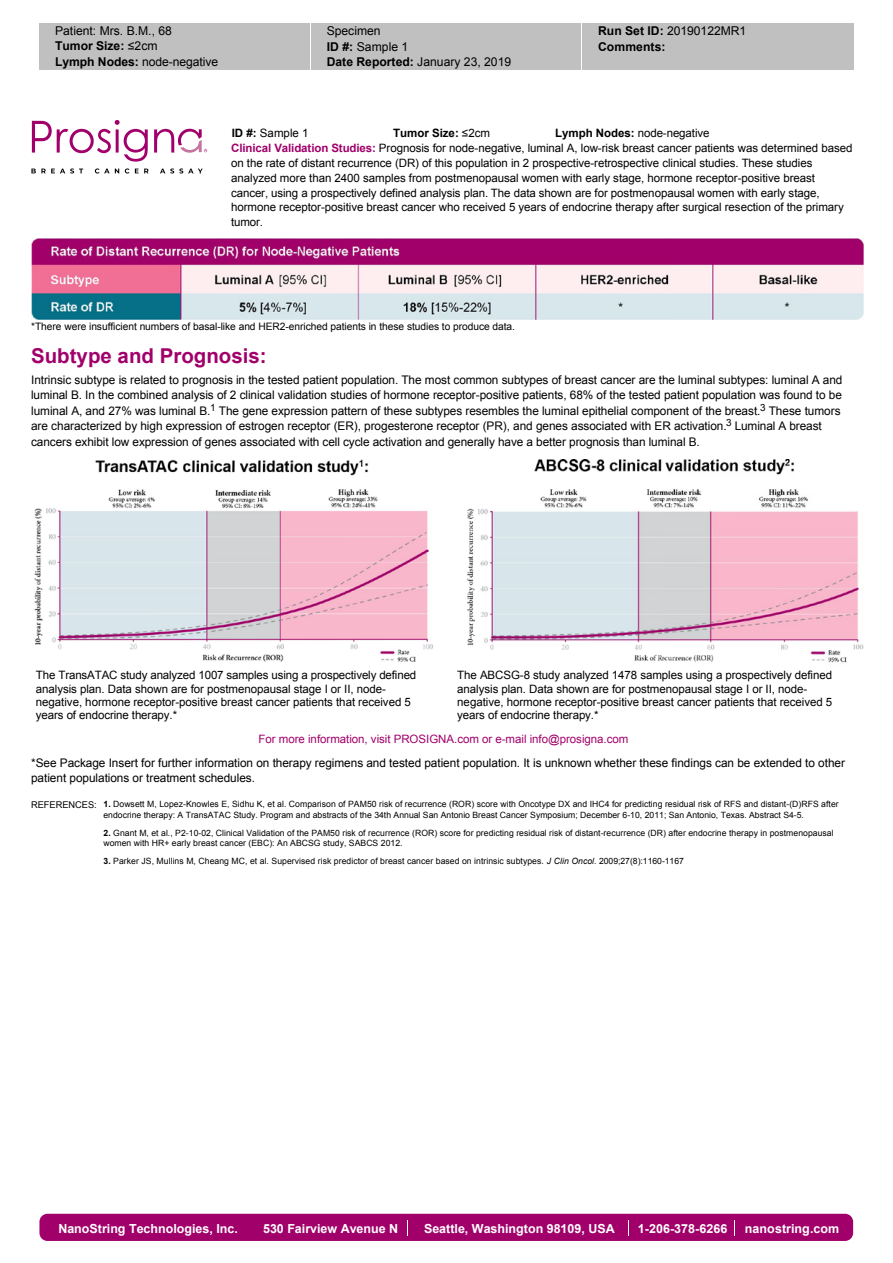
<style>
.page{position:relative;width:893px;height:1263px;background:#fff}
.page>*{position:absolute;margin:0;border:0;box-sizing:border-box;transform-origin:0 0}
.t1{font:700 20.55px "Arial";color:#a1006b}
.t2{font:700 12.45px "Arial";color:#fff}
.t3{font:12.15px/15.5px "Arial";letter-spacing:-.005em;color:#000}
.t4{font:700 12.15px "Arial";letter-spacing:.005em;color:#000}
.t5{font:11.85px/15.3px "Arial";letter-spacing:-.005em;color:#000}
.t6{font:11.55px/14.9px "Arial";letter-spacing:-.005em;color:#000}
.t7{font:11.55px "Arial";letter-spacing:-.005em;color:#a1006b}
.t8{font:700 11.55px "Arial";color:#000}
.t9{font:10.2px "Arial";letter-spacing:-.005em;color:#000}
.t10{font:8.7px/10.9px "Arial";letter-spacing:.005em;color:#000}
.s1{font-weight:700}
.s2{font-weight:400}
.s3{font-weight:700;color:#a1006b}
.s4{font-size:9.3px}
.s5{font-style:italic}
</style>
<div class="page">
<div style="left:39px;top:23px;width:814px;height:47px;background:#c0c0c0"></div>
<hr style="left:581px;top:39px;width:1px;height:31px;background:#fff">
<svg style="left:581px;top:23px;width:1px;height:16px"></svg>
<svg style="left:310px;top:23px;width:1px;height:47px"></svg>
<img style="left:31px;top:238px;width:832px;height:81px">
<img style="left:34px;top:460px;width:829px;height:203px">
<div style="left:39px;top:1214px;width:814px;height:27px;background:#a1006b;border-radius:8px"></div>
<svg style="left:628px;top:1221px;width:1px;height:15px"></svg>
<svg style="left:32px;top:120px;width:116px;height:42px"></svg>
<svg style="left:31px;top:168px;width:52px;height:5px"></svg>
<svg style="left:95px;top:168px;width:24px;height:5px"></svg>
<svg style="left:125px;top:168px;width:4px;height:5px"></svg>
<svg style="left:135px;top:169px;width:13px;height:4px"></svg>
<svg style="left:160px;top:168px;width:43px;height:5px"></svg>
<svg style="left:154px;top:129px;width:53px;height:24px"></svg>
<p class="t3" style="left:55px;top:23px;width:165px">Patient: Mrs. B.M., 68<br><span class="s1">Tumor Size:</span> ≤2cm<br><span class="s1">Lymph Nodes:</span> node-negative</p>
<p class="t3" style="left:327px;top:23px;width:55px">Specimen</p>
<p class="t3" style="left:598px;top:23px;width:150px"><span class="s1">Run Set ID:</span> 20190122MR1</p>
<p class="t3" style="left:327px;top:39px;width:83px"><span class="s1">ID #:</span> Sample 1</p>
<p class="t4" style="left:598px;top:38px;width:69px">Comments:</p>
<p class="t3" style="left:327px;top:54px;width:186px"><span class="s1">Date Reported:</span> January 23, 2019</p>
<p class="t6" style="left:232px;top:126px;width:78px"><span class="s1">ID #:</span> Sample 1</p>
<p class="t8" style="left:393px;top:125px;width:99px">Tumor Size: <span class="s2">≤2cm</span></p>
<p class="t6" style="left:231px;top:126px;width:623px;text-indent:324px"><span class="s1">Lymph Nodes:</span> node-negative<br><span class="s3">Clinical Validation Studies:</span> Prognosis for node-negative, luminal A, low-risk breast cancer patients was determined based on the rate of distant recurrence (DR) of this population in 2 prospective-retrospective clinical studies. These studies analyzed more than 2400 samples from postmenopausal women with early stage, hormone receptor-positive breast cancer, using a prospectively defined analysis plan. The data shown are for postmenopausal women with early stage, hormone receptor-positive breast cancer who received 5 years of endocrine therapy after surgical resection of the primary tumor.</p>
<p class="t9" style="left:31px;top:320px;width:485px">*There were insufficient numbers of basal-like and HER2-enriched patients in these studies to produce data.</p>
<p class="t1" style="left:31px;top:342px;width:237px">Subtype and Prognosis:</p>
<p class="t5" style="left:31px;top:372px;width:813px">Intrinsic subtype is related to prognosis in the tested patient population. The most common subtypes of breast cancer are the luminal subtypes: luminal A and luminal B. In the combined analysis of 2 clinical validation studies of hormone receptor-positive patients, 68% of the tested patient population was found to be luminal A, and 27% was luminal B.<sup>1</sup> The gene expression pattern of these subtypes resembles the luminal epithelial component of the breast.<sup>3</sup> These tumors are characterized by high expression of estrogen receptor (ER), progesterone receptor (PR), and genes associated with ER activation.<sup>3</sup> Luminal A breast cancers exhibit low expression of genes associated with cell cycle activation and generally have a better prognosis than luminal B.</p>
<p class="t6" style="left:36px;top:668px;width:382px;line-height:13.5px">The TransATAC study analyzed 1007 samples using a prospectively defined analysis plan. Data shown are for postmenopausal stage I or II, node&shy;negative, hormone receptor-positive breast cancer patients that received 5 years of endocrine therapy.*</p>
<p class="t6" style="left:457px;top:668px;width:377px;line-height:13.5px">The ABCSG-8 study analyzed 1478 samples using a prospectively defined analysis plan. Data shown are for postmenopausal stage I or II, node&shy;negative, hormone receptor-positive breast cancer patients that received 5 years of endocrine therapy.*</p>
<p class="t7" style="left:259px;top:731px;width:371px">For more information, visit PROSIGNA.com or e-mail info@prosigna.com</p>
<p class="t5" style="left:31px;top:755px;width:815px">*See Package Insert for further information on therapy regimens and tested patient population. It is unknown whether these findings can be extended to other patient populations or treatment schedules.</p>
<p class="t10" style="left:103px;top:799px;width:737px;text-indent:-72px"><span class="s4">REFERENCES:</span> <span class="s1">1.</span> Dowsett M, Lopez-Knowles E, Sidhu K, et al. Comparison of PAM50 risk of recurrence (ROR) score with Oncotype DX and IHC4 for predicting residual risk of RFS and distant-(D)RFS after endocrine therapy: A TransATAC Study. Program and abstracts of the 34th Annual San Antonio Breast Cancer Symposium; December 6-10, 2011; San Antonio, Texas. Abstract S4-5.</p>
<p class="t10" style="left:103px;top:827px;width:732px"><span class="s1">2.</span> Gnant M, et al., P2-10-02, Clinical Validation of the PAM50 risk of recurrence (ROR) score for predicting residual risk of distant-recurrence (DR) after endocrine therapy in postmenopausal women with HR+ early breast cancer (EBC): An ABCSG study, SABCS 2012.</p>
<p class="t10" style="left:103px;top:855px;width:582px"><span class="s1">3.</span> Parker JS, Mullins M, Cheang MC, et al. Supervised risk predictor of breast cancer based on intrinsic subtypes. <span class="s5">J Clin Oncol</span>. 2009;27(8):1160-1167</p>
<p class="t2" style="left:58px;top:1220px;width:181px">NanoString Technologies, Inc.</p>
<p class="t2" style="left:263px;top:1220px;width:137px">530 Fairview Avenue N</p>
<p class="t2" style="left:424px;top:1220px;width:192px">Seattle, Washington 98109, USA</p>
<p class="t2" style="left:638px;top:1220px;width:91px">1-206-378-6266</p>
<p class="t2" style="left:745px;top:1220px;width:96px">nanostring.com</p>
</div>
